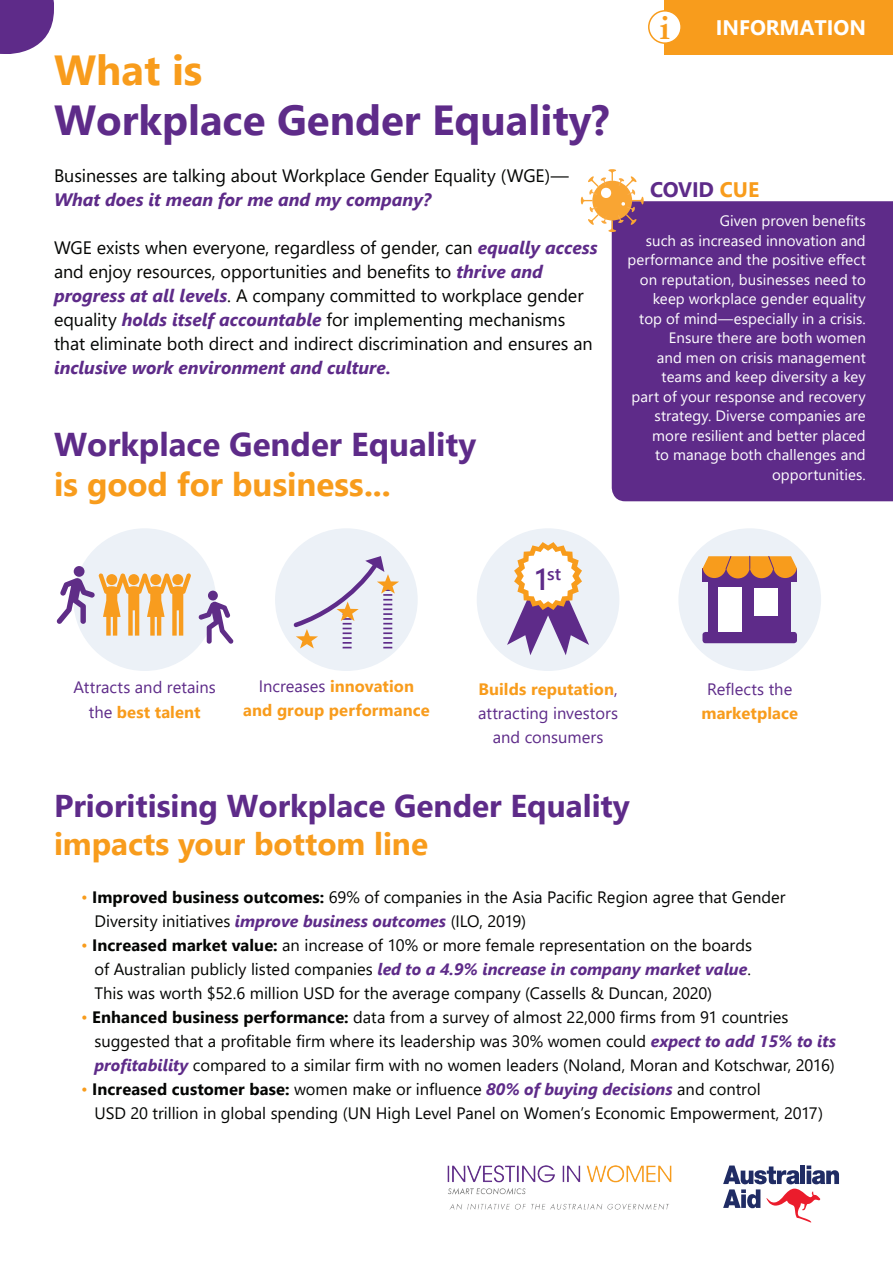
<style>
.page{position:relative;width:893px;height:1263px;background:#fff}
.page>*{position:absolute;margin:0;border:0;box-sizing:border-box;transform-origin:0 0}
.t1{font:700 42px "Segoe UI";color:#5e2b89}
.t2{font:700 42px "Segoe UI";color:#f89c1c}
.t3{font:700 36px "Garamond";color:#f89c1c}
.t4{font:700 33px "Segoe UI";color:#5e2b89}
.t5{font:700 33px "Segoe UI";color:#f89c1c}
.t6{font:700 31.5px "Segoe UI";color:#5e2b89}
.t7{font:700 31.5px "Segoe UI";color:#f89c1c}
.t8{font:700 21px "Segoe UI";color:#fff}
.t9{font:700 21px "Segoe UI";letter-spacing:-.005em;color:#5e2b89}
.t10{font:18px/24px "Segoe UI";letter-spacing:-.005em;color:#040503}
.t11{font:italic 700 18px "Segoe UI";color:#5e2b89}
.t12{font:600 17.55px "Segoe UI";color:#5e2b89}
.t13{font:16.5px/24px "Segoe UI";color:#040503}
.t14{font:16.5px/24px "Segoe UI";color:#5e2b89;text-align:center}
.t15{font:700 16.5px/24px "Segoe UI";letter-spacing:.005em;color:#f89c1c;text-align:center}
.t16{font:15px/19.5px "Segoe UI";letter-spacing:.005em;color:#fff;text-align:right}
.s1{font-weight:700;font-style:italic;color:#5e2b89}
.s2{color:#f89c1c}
.s3{font-size:30px}
.s4{font-weight:700;color:#f89c1c}
.s5{font-weight:400;color:#5e2b89}
.s6{font-weight:700}
</style>
<div class="page">
<div style="left:665px;top:0;width:228px;height:54px;background:#f89c1c"></div>
<svg style="left:0;top:0;width:54px;height:54px;background:#744899"></svg>
<div style="left:649px;top:11px;width:32px;height:32px;background:#fff;border-radius:50%"></div>
<div style="left:648px;top:10px;width:34px;height:34px;border:2px solid #f89c1c;border-radius:50%"></div>
<div style="left:612px;top:201px;width:281px;height:300px;background:#5e2b89"></div>
<svg style="left:581px;top:169px;width:63px;height:63px"></svg>
<div style="left:73px;top:528px;width:143px;height:143px;background:#ecf1f7;border-radius:50%"></div>
<div style="left:275px;top:528px;width:143px;height:143px;background:#ecf1f7;border-radius:50%"></div>
<div style="left:477px;top:528px;width:142px;height:143px;background:#ecf1f7;border-radius:50%"></div>
<div style="left:678px;top:528px;width:143px;height:143px;background:#ecf1f7;border-radius:50%"></div>
<svg style="left:507px;top:542px;width:82px;height:113px"></svg>
<div style="left:74px;top:566px;width:11px;height:11px;background:#5f2d87;border-radius:50%"></div>
<svg style="left:56px;top:573px;width:135px;height:63px"></svg>
<div style="left:208px;top:591px;width:10px;height:9px;background:#5f2d87;border-radius:50%"></div>
<svg style="left:198px;top:602px;width:36px;height:42px"></svg>
<svg style="left:293px;top:556px;width:106px;height:92px"></svg>
<div style="left:702px;top:632px;width:95px;height:11px;background:#5e2b89;border-radius:3px"></div>
<div style="left:709px;top:569px;width:82px;height:68px;background:#5e2b89"></div>
<div style="left:754px;top:588px;width:23px;height:27px;background:#fff"></div>
<div style="left:719px;top:588px;width:23px;height:44px;background:#fff"></div>
<div style="left:702px;top:568px;width:95px;height:14px;background:#5e2b89"></div>
<svg style="left:702px;top:556px;width:95px;height:22px;background:#e39134"></svg>
<svg style="left:723px;top:1165px;width:116px;height:57px"></svg>
<img style="left:447px;top:1165px;width:225px;height:45px">
<h1 class="t2" style="left:54px;top:30px;width:150px">What is</h1>
<h1 class="t1" style="left:54px;top:80px;width:557px">Workplace Gender Equality?</h1>
<p class="t10" style="left:54px;top:162px;width:516px">Businesses are talking about Workplace Gender Equality (WGE)—</p>
<p class="t11" style="left:54px;top:183px;width:379px">What does it mean for me and my company?</p>
<p class="t10" style="left:54px;top:234px;width:545px">WGE exists when everyone, regardless of gender, can <span class="s1">equally access </span>and enjoy resources, opportunities and benefits to <span class="s1">thrive and progress at all levels</span>. A company committed to workplace gender equality <span class="s1">holds itself accountable</span> for implementing mechanisms that eliminate both direct and indirect discrimination and ensures an</p>
<p class="t11" style="left:54px;top:351px;width:338px">inclusive work environment and culture.</p>
<h3 class="t4" style="left:54px;top:413px;width:424px">Workplace Gender Equality</h3>
<h3 class="t5" style="left:54px;top:453px;width:338px">is good for business...</h3>
<h2 class="t3" style="left:660px;top:3px;width:12px">i</h2>
<p class="t8" style="left:716px;top:7px;width:152px">INFORMATION</p>
<p class="t9" style="left:650px;top:170px;width:111px">COVID <span class="s2">CUE</span></p>
<p class="t16" style="left:627px;top:210px;width:240px">Given proven benefits<br>such as increased innovation and performance and the positive effect on reputation, businesses need to keep workplace gender equality top of mind—especially in a crisis.<br>Ensure there are both women<br>and men on crisis management teams and keep diversity a key<br>part of your response and recovery strategy. Diverse companies are more resilient and better placed<br>to manage both challenges and opportunities.</p>
<p class="t12" style="left:535px;top:557px;width:27px"><span class="s3">1</span>st</p>
<p class="t14" style="left:74px;top:674px;width:144px">Attracts and retains the <span class="s4">best talent</span></p>
<p class="t15" style="left:243px;top:673px;width:188px"><span class="s5">Increases</span> innovation and group performance</p>
<p class="t14" style="left:478px;top:676px;width:142px"><span class="s4">Builds reputation</span>, attracting investors and consumers</p>
<p class="t14" style="left:707px;top:676px;width:87px">Reflects the</p>
<p class="t15" style="left:701px;top:700px;width:98px">marketplace</p>
<h3 class="t6" style="left:54px;top:776px;width:577px">Prioritising Workplace Gender Equality</h3>
<h3 class="t7" style="left:54px;top:814px;width:376px">impacts your bottom line</h3>
<p class="t13" style="left:94px;top:883px;width:693px;text-indent:-13px"><span class="s2">•</span> <span class="s6">Improved business outcomes:</span> 69% of companies in the Asia Pacific Region agree that Gender<br>Diversity initiatives <span class="s1">improve business outcomes</span> (ILO, 2019)</p>
<p class="t13" style="left:94px;top:931px;width:659px;text-align:justify;text-indent:-13px"><span class="s2">•</span> <span class="s6">Increased market value:</span> an increase of 10% or more female representation on the boards of Australian publicly listed companies <span class="s1">led to a 4.9% increase in company market value</span>.<br>This was worth $52.6 million USD for the average company (Cassells &amp; Duncan, 2020)</p>
<p class="t13" style="left:94px;top:1003px;width:743px;text-indent:-13px"><span class="s2">•</span> <span class="s6">Enhanced business performance:</span> data from a survey of almost 22,000 firms from 91 countries suggested that a profitable firm where its leadership was 30% women could <span class="s1">expect to add 15% to its profitability</span> compared to a similar firm with no women leaders (Noland, Moran and Kotschwar, 2016)</p>
<p class="t13" style="left:95px;top:1075px;width:730px;text-indent:-14px"><span class="s2">•</span> <span class="s6">Increased customer base:</span> women make or influence <span class="s1">80% of buying decisions</span> and control<br>USD 20 trillion in global spending (UN High Level Panel on Women’s Economic Empowerment, 2017)</p>
</div>
